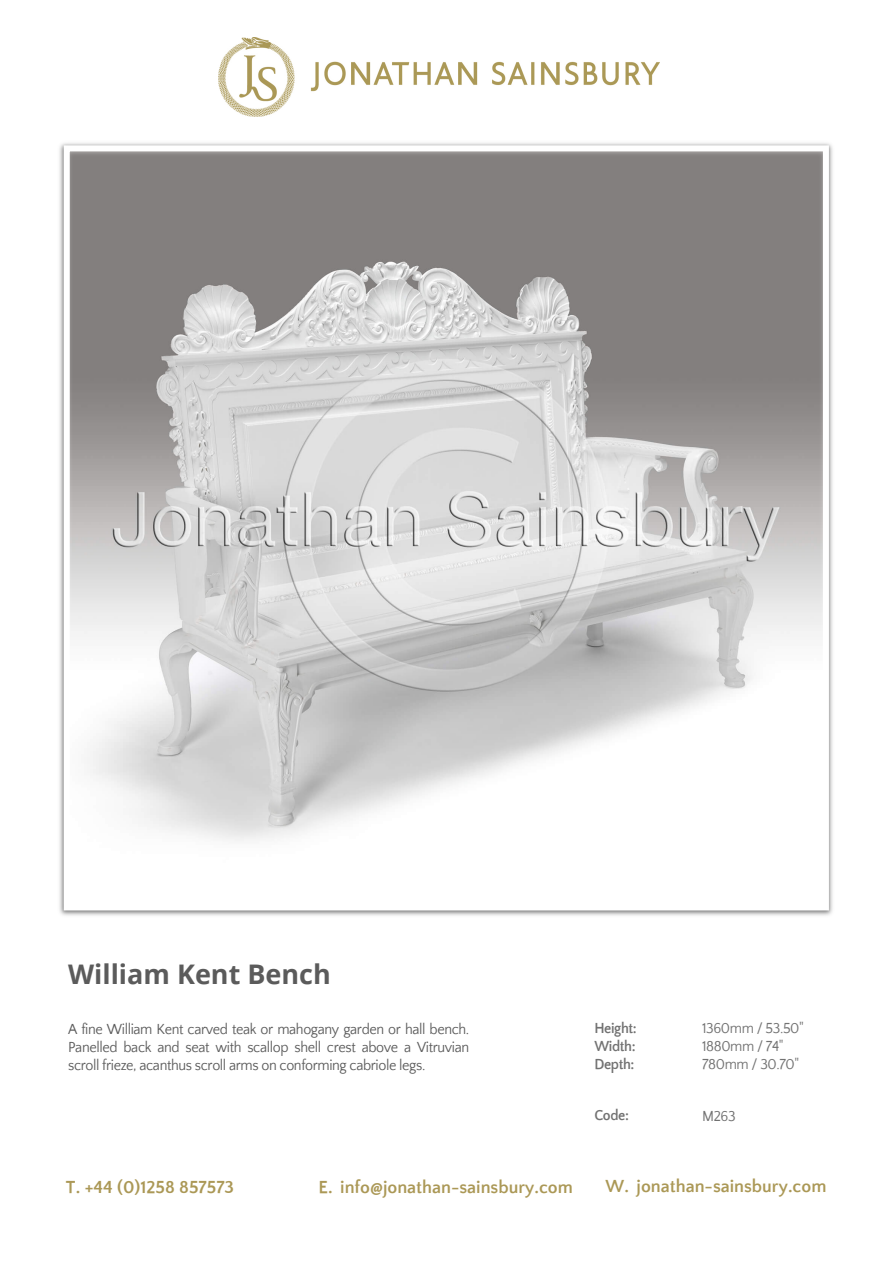
<style>
.page{position:relative;width:893px;height:1263px;background:#fff}
.page>*{position:absolute;margin:0;border:0;box-sizing:border-box;transform-origin:0 0}
.t1{font:700 27px "Open Sans";color:#5b5b5b}
.t2{font:700 18px "Quattrocento Sans";color:#ab9856}
.t3{font:15px/18px "Quattrocento Sans";letter-spacing:-.025em;color:#5b5b5b;text-align:justify;scale:.95 1}
.t4{font:15px/18px "Quattrocento Sans";letter-spacing:-.025em;color:#727272;scale:.95 1}
.t5{font:700 15px/18px "Quattrocento Sans";letter-spacing:-.025em;color:#727272;text-align:justify;scale:.95 1}
.t6{font:15px "Quattrocento Sans";color:#717171;scale:.95 1}
</style>
<div class="page">
<img style="left:218px;top:37px;width:442px;height:79px">
<img style="left:59px;top:143px;width:774px;height:773px">
<div style="left:64px;top:145px;width:765px;height:765px;border:6px solid #fff"></div>
<h1 class="t1" style="left:68px;top:955px;width:264px">William Kent Bench</h1>
<p class="t3" style="left:68px;top:1020px;width:424px">A fine William Kent carved teak or mahogany garden or hall bench.<br>Panelled back and seat with scallop shell crest above a Vitruvian scroll frieze, acanthus scroll arms on conforming cabriole legs.</p>
<p class="t5" style="left:594px;top:1020px;width:46px">Height:<br>Width:<br>Depth:</p>
<p class="t5" style="left:594px;top:1107px;width:38px">Code:</p>
<p class="t4" style="left:702px;top:1020px;width:109px">1360mm / 53.50"<br>1880mm / 74"<br>780mm / 30.70"</p>
<p class="t6" style="left:702px;top:1108px;width:37px">M263</p>
<p class="t2" style="left:66px;top:1177px;width:170px">T. +44 (0)1258 857573</p>
<p class="t2" style="left:318px;top:1177px;width:256px">E. info@jonathan-sainsbury.com</p>
<p class="t2" style="left:606px;top:1177px;width:222px">W. jonathan-sainsbury.com</p>
</div>
